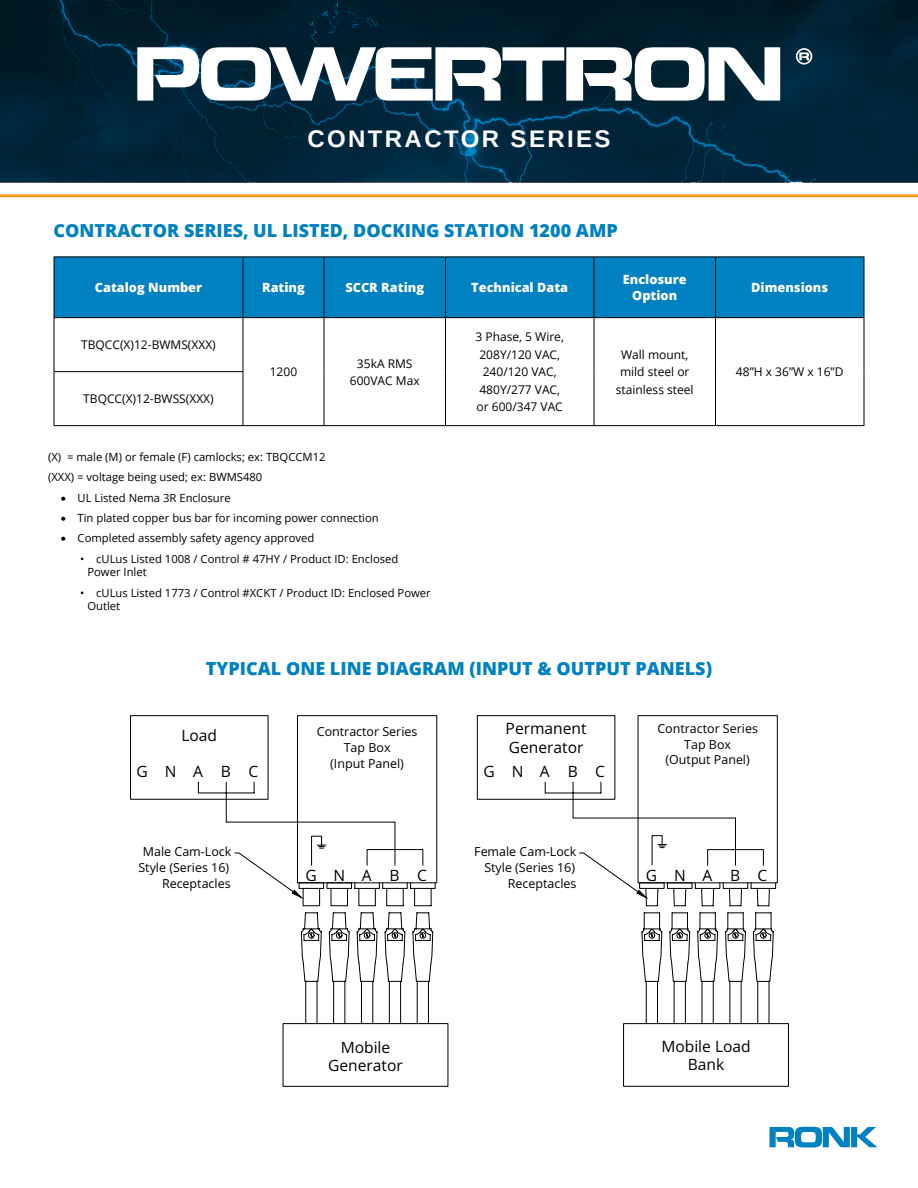
<style>
.page{position:relative;width:918px;height:1188px;background:#fff}
.page>*{position:absolute;margin:0;border:0;box-sizing:border-box;transform-origin:0 0}
.t1{font:700 24px "Arimo";letter-spacing:.1em;color:#fff}
.t2{font:800 18px "Open Sans";color:#0081c2}
.t3{font:15.6px/18.8px "Open Sans";color:#000;text-align:center}
.t4{font:800 12.75px/15.3px "Open Sans";color:#fff;text-align:center}
.t5{font:12.45px/15.6px "Open Sans";color:#000;text-align:right}
.t6{font:12px/17.4px "Open Sans";color:#000;text-align:center}
.t7{font:11.25px/13.5px "Open Sans";color:#000}
</style>
<div class="page">
<svg style="left:0;top:0;width:918px;height:182px;background:#002336"></svg>
<svg style="left:137px;top:47px;width:643px;height:54px"></svg>
<svg style="left:796px;top:48px;width:16px;height:17px"></svg>
<hr style="left:0;top:194px;width:918px;height:3px;background:#f99d25">
<div style="left:55px;top:257px;width:809px;height:60px;background:#0081c2"></div>
<hr style="left:54px;top:256px;width:189px;height:1px;background:#000">
<hr style="left:54px;top:257px;width:1px;height:60px;background:#000">
<hr style="left:243px;top:256px;width:81px;height:1px;background:#000">
<hr style="left:243px;top:257px;width:1px;height:60px;background:#000">
<hr style="left:324px;top:256px;width:122px;height:1px;background:#000">
<hr style="left:324px;top:257px;width:1px;height:60px;background:#000">
<hr style="left:446px;top:256px;width:148px;height:1px;background:#000">
<hr style="left:445px;top:257px;width:1px;height:60px;background:#000">
<hr style="left:594px;top:256px;width:122px;height:1px;background:#000">
<hr style="left:594px;top:257px;width:1px;height:60px;background:#000">
<hr style="left:716px;top:256px;width:148px;height:1px;background:#000">
<hr style="left:715px;top:257px;width:1px;height:60px;background:#000">
<hr style="left:864px;top:257px;width:1px;height:60px;background:#000">
<hr style="left:54px;top:317px;width:189px;height:1px;background:#000">
<hr style="left:54px;top:318px;width:1px;height:53px;background:#000">
<hr style="left:243px;top:317px;width:81px;height:1px;background:#000">
<hr style="left:243px;top:318px;width:1px;height:53px;background:#000">
<hr style="left:324px;top:317px;width:122px;height:1px;background:#000">
<hr style="left:324px;top:318px;width:1px;height:54px;background:#000">
<hr style="left:446px;top:317px;width:148px;height:1px;background:#000">
<hr style="left:445px;top:318px;width:1px;height:54px;background:#000">
<hr style="left:594px;top:317px;width:122px;height:1px;background:#000">
<hr style="left:594px;top:318px;width:1px;height:54px;background:#000">
<hr style="left:716px;top:317px;width:148px;height:1px;background:#000">
<hr style="left:715px;top:318px;width:1px;height:54px;background:#000">
<hr style="left:864px;top:318px;width:1px;height:54px;background:#000">
<hr style="left:54px;top:372px;width:1px;height:53px;background:#000">
<hr style="left:243px;top:372px;width:1px;height:53px;background:#000">
<hr style="left:324px;top:372px;width:1px;height:53px;background:#000">
<hr style="left:445px;top:372px;width:1px;height:53px;background:#000">
<hr style="left:594px;top:372px;width:1px;height:53px;background:#000">
<hr style="left:715px;top:372px;width:1px;height:53px;background:#000">
<hr style="left:864px;top:372px;width:1px;height:53px;background:#000">
<hr style="left:54px;top:371px;width:189px;height:1px;background:#000">
<hr style="left:54px;top:425px;width:189px;height:1px;background:#000">
<hr style="left:243px;top:425px;width:81px;height:1px;background:#000">
<hr style="left:324px;top:425px;width:122px;height:1px;background:#000">
<hr style="left:446px;top:425px;width:148px;height:1px;background:#000">
<hr style="left:594px;top:425px;width:122px;height:1px;background:#000">
<hr style="left:716px;top:425px;width:148px;height:1px;background:#000">
<svg style="left:770px;top:1127px;width:107px;height:20px"></svg>
<svg style="left:130px;top:716px;width:318px;height:370px"></svg>
<svg style="left:198px;top:782px;width:56px;height:40px"></svg>
<svg style="left:235px;top:836px;width:198px;height:188px"></svg>
<hr style="left:226px;top:822px;width:169px;height:1px;background:#000">
<svg style="left:545px;top:782px;width:244px;height:304px"></svg>
<h1 class="t1" style="left:307px;top:122px;width:305px">CONTRACTOR SERIES</h1>
<h2 class="t2" style="left:54px;top:216px;width:566px">CONTRACTOR SERIES, UL LISTED, DOCKING STATION 1200 AMP</h2>
<p class="t4" style="left:95px;top:279px;width:109px">Catalog Number</p>
<p class="t4" style="left:262px;top:279px;width:44px">Rating</p>
<p class="t4" style="left:345px;top:279px;width:80px">SCCR Rating</p>
<p class="t4" style="left:471px;top:279px;width:98px">Technical Data</p>
<p class="t4" style="left:623px;top:272px;width:65px">Enclosure<br>Option</p>
<p class="t4" style="left:751px;top:279px;width:79px">Dimensions</p>
<p class="t6" style="left:81px;top:336px;width:136px">TBQCC(X)12-BWMS(XXX)</p>
<p class="t6" style="left:270px;top:363px;width:29px">1200</p>
<p class="t6" style="left:350px;top:354px;width:71px">35kA RMS<br>600VAC Max</p>
<p class="t6" style="left:476px;top:328px;width:90px">3 Phase, 5 Wire,<br>208Y/120 VAC,<br>240/120 VAC,<br>480Y/277 VAC, or 600/347 VAC</p>
<p class="t6" style="left:616px;top:345px;width:79px">Wall mount, mild steel or stainless steel</p>
<p class="t6" style="left:736px;top:363px;width:109px">48”H x 36”W x 16”D</p>
<p class="t6" style="left:83px;top:390px;width:132px">TBQCC(X)12-BWSS(XXX)</p>
<p class="t7" style="left:48px;top:446px;width:279px;line-height:20.4px">(X) = male (M) or female (F) camlocks; ex: TBQCCM12 (XXX) = voltage being used; ex: BWMS480</p>
<p class="t7" style="left:61px;top:491px;width:172px">• UL Listed Nema 3R Enclosure</p>
<p class="t7" style="left:61px;top:511px;width:320px">• Tin plated copper bus bar for incoming power connection</p>
<p class="t7" style="left:61px;top:531px;width:255px">• Completed assembly safety agency approved</p>
<p class="t7" style="left:87px;top:552px;width:313px;text-indent:-7px">• cULus Listed 1008 / Control # 47HY / Product ID: Enclosed<br>Power Inlet</p>
<p class="t7" style="left:87px;top:586px;width:345px;text-indent:-7px">• cULus Listed 1773 / Control #XCKT / Product ID: Enclosed Power<br>Outlet</p>
<h3 class="t3" style="left:137px;top:761px;width:13px">G</h3>
<h2 class="t2" style="left:206px;top:655px;width:508px">TYPICAL ONE LINE DIAGRAM (INPUT &amp; OUTPUT PANELS)</h2>
<h3 class="t3" style="left:181px;top:725px;width:37px">Load</h3>
<h3 class="t3" style="left:165px;top:761px;width:95px">NABC</h3>
<p class="t5" style="left:317px;top:724px;width:102px;text-align:center">Contractor Series<br>Tap Box<br>(Input Panel)</p>
<h3 class="t3" style="left:506px;top:718px;width:82px;text-align:left">Permanent<br>Generator</h3>
<h3 class="t3" style="left:483px;top:761px;width:123px">GNABC</h3>
<p class="t5" style="left:657px;top:721px;width:102px;text-align:center">Contractor Series<br>Tap Box<br>(Output Panel)</p>
<p class="t5" style="left:138px;top:844px;width:94px">Male Cam-Lock<br>Style (Series 16)<br>Receptacles</p>
<h3 class="t3" style="left:305px;top:866px;width:13px">G</h3>
<h3 class="t3" style="left:334px;top:866px;width:95px">NABC</h3>
<p class="t5" style="left:474px;top:844px;width:104px">Female Cam-Lock<br>Style (Series 16)<br>Receptacles</p>
<h3 class="t3" style="left:328px;top:1037px;width:76px">Mobile<br>Generator</h3>
<h3 class="t3" style="left:646px;top:866px;width:13px">G</h3>
<h3 class="t3" style="left:674px;top:866px;width:95px">NABC</h3>
<h3 class="t3" style="left:661px;top:1036px;width:91px">Mobile Load<br>Bank</h3>
</div>
